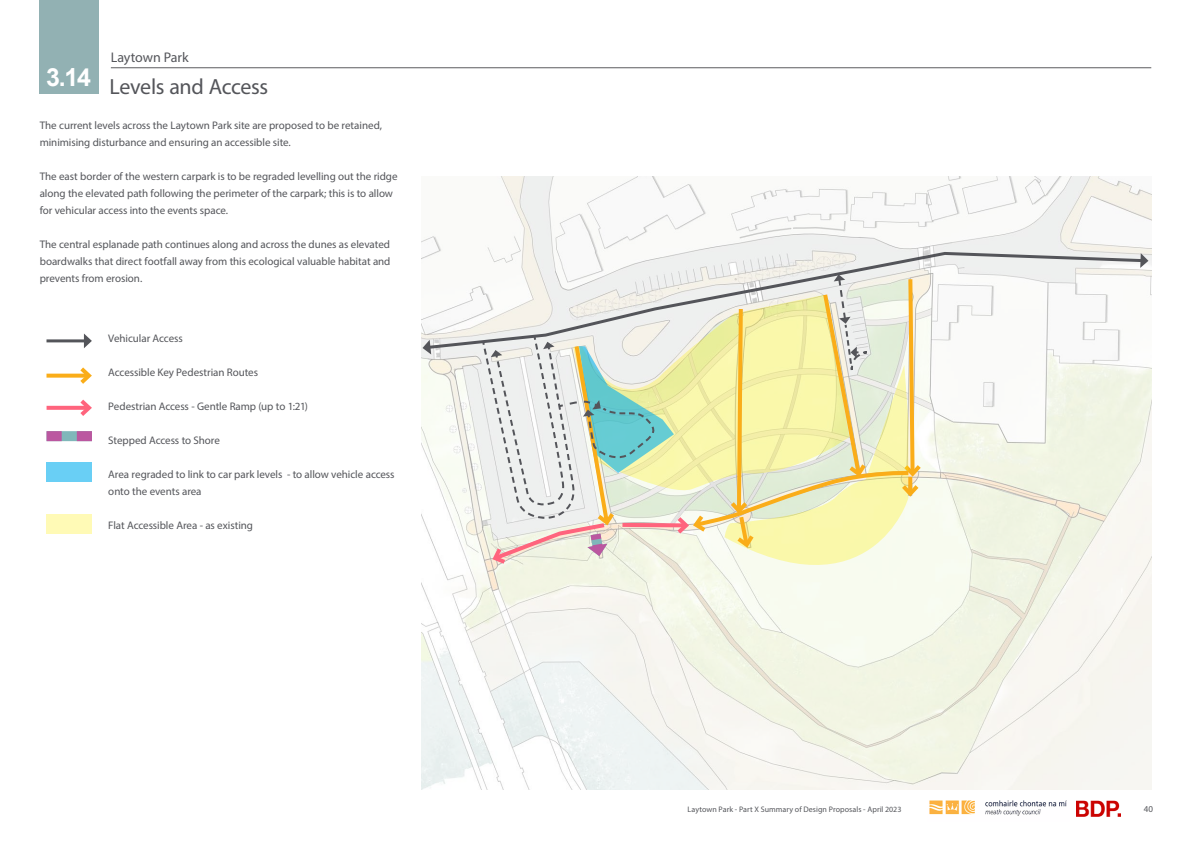
<style>
.page{position:relative;width:1191px;height:842px;background:#fff}
.page>*{position:absolute;margin:0;border:0;box-sizing:border-box;transform-origin:0 0}
.Numbers_in_Headings{font:700 25px "Arial";color:#fff}
.t1{font:22px "Myriad Pro";letter-spacing:-.015em;color:#54555a}
.t2{font:14px "Myriad Pro";letter-spacing:-.01em;color:#54555a}
.t3{font:11px/17px "Myriad Pro";letter-spacing:-.005em;color:#54555a}
.t4{font:9px "Myriad Pro";color:#54555a}
.t5{font:8px "Myriad Pro";letter-spacing:.005em;color:#54555a}
</style>
<div class="page">
<img style="left:929px;top:801px;width:138px;height:15px">
<img style="left:1076px;top:801px;width:44px;height:16px">
<img style="left:421px;top:176px;width:730px;height:614px">
<hr style="left:111px;top:68px;width:1040px;height:1px;background:#5c5c5f">
<div style="left:40px;top:0;width:59px;height:93px;background:#92b1b3"></div>
<hr style="left:46px;top:339px;width:41px;height:3px;background:#54555a">
<svg style="left:84px;top:333px;width:8px;height:15px"></svg>
<svg style="left:46px;top:374px;width:30px;height:4px"></svg>
<svg style="left:76px;top:367px;width:16px;height:17px"></svg>
<svg style="left:47px;top:406px;width:29px;height:4px"></svg>
<svg style="left:76px;top:399px;width:16px;height:17px"></svg>
<svg style="left:47px;top:431px;width:45px;height:10px"></svg>
<div style="left:47px;top:462px;width:45px;height:20px;background:#69cff5"></div>
<div style="left:47px;top:514px;width:45px;height:20px;background:#fffab6"></div>
<svg style="left:424px;top:250px;width:722px;height:101px"></svg>
<svg style="left:422px;top:340px;width:9px;height:14px"></svg>
<svg style="left:1140px;top:253px;width:8px;height:15px"></svg>
<svg style="left:481px;top:274px;width:444px;height:293px;background:#e7e8c8"></svg>
<p class="Numbers_in_Headings" style="left:46px;top:59px;width:46px">3.14</p>
<p class="t2" style="left:111px;top:49px;width:79px">Laytown Park</p>
<p class="t1" style="left:109px;top:73px;width:160px">Levels and Access</p>
<p class="t3" style="left:40px;top:117px;width:344px">The current levels across the Laytown Park site are proposed to be retained, minimising disturbance and ensuring an accessible site.</p>
<p class="t3" style="left:40px;top:168px;width:359px">The east border of the western carpark is to be regraded levelling out the ridge along the elevated path following the perimeter of the carpark; this is to allow for vehicular access into the events space.</p>
<p class="t3" style="left:40px;top:236px;width:352px;text-align:justify">The central esplanade path continues along and across the dunes as elevated boardwalks that direct footfall away from this ecological valuable habitat and prevents from erosion.</p>
<p class="t3" style="left:108px;top:330px;width:76px">Vehicular Access</p>
<p class="t3" style="left:108px;top:364px;width:151px">Accessible Key Pedestrian Routes</p>
<p class="t3" style="left:108px;top:398px;width:201px">Pedestrian Access - Gentle Ramp (up to 1:21)</p>
<p class="t3" style="left:108px;top:432px;width:113px">Stepped Access to Shore</p>
<p class="t3" style="left:108px;top:466px;width:288px">Area regraded to link to car park levels - to allow vehicle access onto the events area</p>
<p class="t3" style="left:108px;top:517px;width:146px">Flat Accessible Area - as existing</p>
<p class="t5" style="left:687px;top:805px;width:215px">Laytown Park - Part X Summary of Design Proposals - April 2023</p>
<p class="t4" style="left:1143px;top:803px;width:11px">40</p>
</div>
